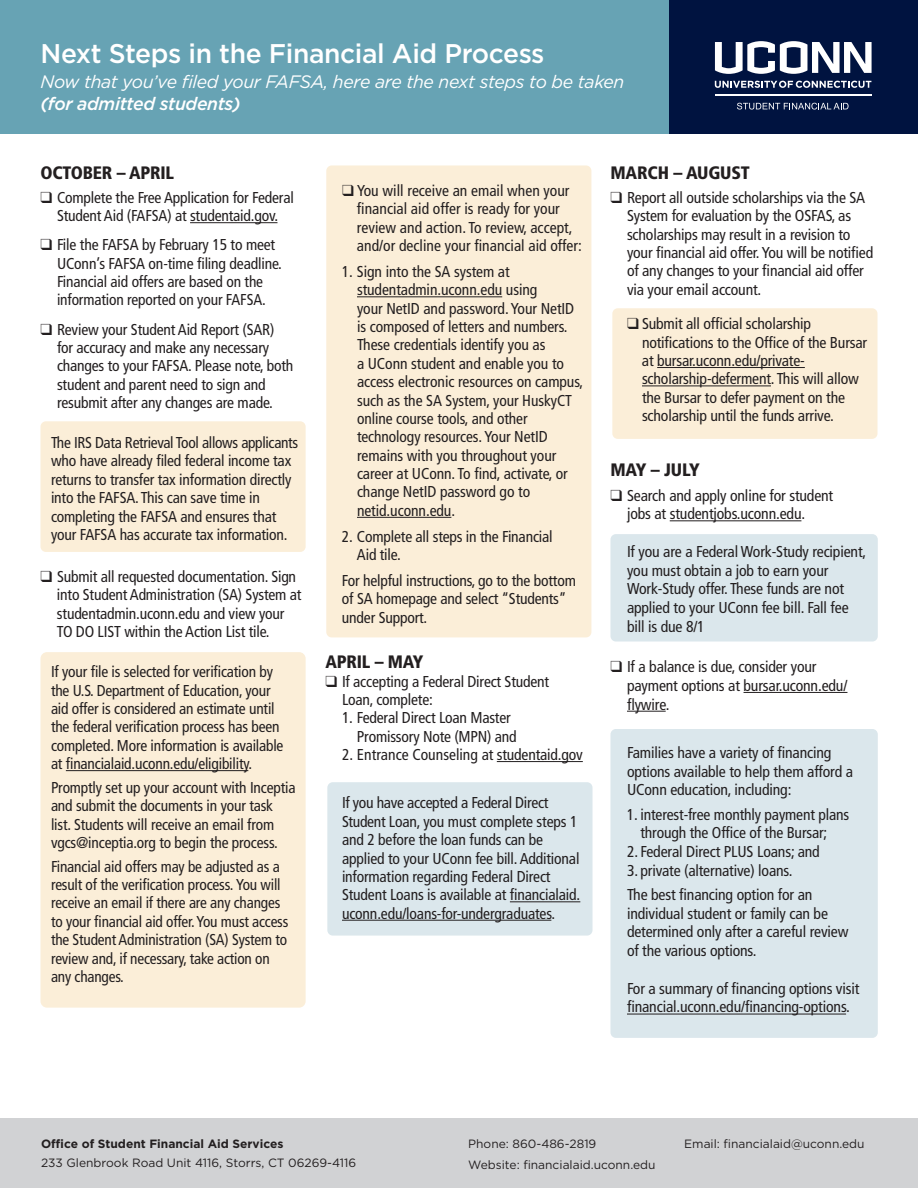
<style>
.page{position:relative;width:918px;height:1188px;background:#fff}
.page>*{position:absolute;margin:0;border:0;box-sizing:border-box;transform-origin:0 0}
.t1{font:500 27px "Gotham";letter-spacing:-.015em;color:#fff}
.t2{font:italic 18px "Gotham";letter-spacing:-.02em;color:#fff}
.t3{font:900 condensed 18px "Frutiger LT Std";letter-spacing:-.01em;color:#231f20}
.t4{font:italic 500 18px "Gotham";letter-spacing:-.02em;color:#fff}
.t5{font:condensed 15.75px/18.3px "Frutiger LT Std";letter-spacing:-.01em;color:#231f20}
.t6{font:12px "Gotham";color:#231f20}
.t7{font:700 12px "Gotham";color:#231f20}
</style>
<div class="page">
<div style="left:612px;top:308px;width:266px;height:131px;background:#fbeed8;border-radius:5px"></div>
<div style="left:327px;top:782px;width:265px;height:154px;background:#dbe7ec;border-radius:5px"></div>
<div style="left:611px;top:534px;width:267px;height:108px;background:#dbe7ec;border-radius:5px"></div>
<div style="left:611px;top:729px;width:267px;height:309px;background:#dbe7ec;border-radius:5px"></div>
<div style="left:41px;top:421px;width:265px;height:131px;background:#fbeed8;border-radius:5px"></div>
<div style="left:326px;top:165px;width:265px;height:472px;background:#fbeed8;border-radius:5px"></div>
<div style="left:40px;top:652px;width:266px;height:356px;background:#fbeed8;border-radius:6px"></div>
<div style="left:0;top:0;width:671px;height:134px;background:#67a3b4"></div>
<div style="left:669px;top:0;width:249px;height:134px;background:#001340"></div>
<hr style="left:190px;top:222px;width:88px;height:1px;background:#231f20">
<hr style="left:66px;top:770px;width:182px;height:1px;background:#231f20">
<hr style="left:357px;top:296px;width:145px;height:1px;background:#231f20">
<hr style="left:357px;top:517px;width:94px;height:1px;background:#231f20">
<hr style="left:497px;top:761px;width:86px;height:1px;background:#231f20">
<hr style="left:510px;top:901px;width:70px;height:1px;background:#231f20">
<hr style="left:342px;top:920px;width:209px;height:1px;background:#231f20">
<hr style="left:657px;top:367px;width:148px;height:1px;background:#231f20">
<hr style="left:642px;top:386px;width:129px;height:1px;background:#231f20">
<hr style="left:670px;top:520px;width:131px;height:1px;background:#231f20">
<hr style="left:744px;top:692px;width:103px;height:1px;background:#231f20">
<hr style="left:627px;top:711px;width:39px;height:1px;background:#231f20">
<hr style="left:627px;top:1014px;width:219px;height:1px;background:#231f20">
<div style="left:0;top:1119px;width:918px;height:69px;background:#d1d2d4"></div>
<svg style="left:715px;top:81px;width:156px;height:7px"></svg>
<svg style="left:715px;top:41px;width:157px;height:33px"></svg>
<svg style="left:737px;top:103px;width:112px;height:7px"></svg>
<hr style="left:715px;top:95px;width:156px;height:1px;background:#fff">
<p class="t1" style="left:40px;top:36px;width:506px">Next Steps in the Financial Aid Process</p>
<p class="t2" style="left:40px;top:70px;width:585px">Now that you’ve filed your FAFSA, here are the next steps to be taken</p>
<p class="t4" style="left:40px;top:92px;width:202px">(for admitted students)</p>
<p class="t3" style="left:40px;top:162px;width:135px">OCTOBER – APRIL</p>
<p class="t5" style="left:40px;top:188px;width:255px;text-align:center">❑ Complete the Free Application for Federal<br>Student Aid (FAFSA) at studentaid.gov.</p>
<p class="t5" style="left:57px;top:236px;width:226px;text-indent:-16px">❑ File the FAFSA by February 15 to meet UConn’s FAFSA on-time filing deadline.<br>Financial aid offers are based on the information reported on your FAFSA.</p>
<p class="t5" style="left:57px;top:320px;width:238px;text-indent:-16px">❑ Review your Student Aid Report (SAR) for accuracy and make any necessary changes to your FAFSA. Please note, both student and parent need to sign and resubmit after any changes are made.</p>
<p class="t5" style="left:51px;top:434px;width:249px">The IRS Data Retrieval Tool allows applicants who have already filed federal income tax returns to transfer tax information directly into the FAFSA. This can save time in completing the FAFSA and ensures that your FAFSA has accurate tax information.</p>
<p class="t5" style="left:57px;top:568px;width:246px;text-indent:-16px">❑ Submit all requested documentation. Sign into Student Administration (SA) System at studentadmin.uconn.edu and view your TO DO LIST within the Action List tile.</p>
<p class="t5" style="left:51px;top:663px;width:234px">If your file is selected for verification by the U.S. Department of Education, your aid offer is considered an estimate until the federal verification process has been completed. More information is available at financialaid.uconn.edu/eligibility.</p>
<p class="t5" style="left:51px;top:778px;width:246px">Promptly set up your account with Inceptia and submit the documents in your task list. Students will receive an email from vgcs@inceptia.org to begin the process.</p>
<p class="t5" style="left:51px;top:857px;width:239px">Financial aid offers may be adjusted as a result of the verification process. You will receive an email if there are any changes to your financial aid offer. You must access the Student Administration (SA) System to review and, if necessary, take action on any changes.</p>
<p class="t5" style="left:357px;top:181px;width:226px;text-indent:-15px">❑ You will receive an email when your financial aid offer is ready for your review and action. To review, accept, and/or decline your financial aid offer:</p>
<p class="t5" style="left:357px;top:262px;width:228px;text-indent:-15px">1. Sign into the SA system at studentadmin.uconn.edu using<br>your NetID and password. Your NetID is composed of letters and numbers.<br>These credentials identify you as<br>a UConn student and enable you to access electronic resources on campus, such as the SA System, your HuskyCT online course tools, and other technology resources. Your NetID remains with you throughout your career at UConn. To find, activate, or change NetID password go to netid.uconn.edu.</p>
<p class="t5" style="left:357px;top:527px;width:197px;text-indent:-15px">2. Complete all steps in the Financial<br>Aid tile.</p>
<p class="t5" style="left:342px;top:572px;width:235px">For helpful instructions, go to the bottom of SA homepage and select “Students” under Support.</p>
<p class="t3" style="left:326px;top:651px;width:99px">APRIL – MAY</p>
<p class="t5" style="left:342px;top:672px;width:209px;text-indent:-16px">❑ If accepting a Federal Direct Student<br>Loan, complete:</p>
<p class="t5" style="left:357px;top:709px;width:161px;text-indent:-15px">1. Federal Direct Loan Master<br>Promissory Note (MPN) and</p>
<p class="t5" style="left:342px;top:746px;width:242px">2. Entrance Counseling at studentaid.gov</p>
<p class="t5" style="left:342px;top:794px;width:240px">If you have accepted a Federal Direct Student Loan, you must complete steps 1 and 2 before the loan funds can be applied to your UConn fee bill. Additional information regarding Federal Direct Student Loans is available at financialaid. uconn.edu/loans-for-undergraduates.</p>
<p class="t3" style="left:610px;top:162px;width:141px">MARCH – AUGUST</p>
<p class="t5" style="left:627px;top:188px;width:248px;text-indent:-16px">❑ Report all outside scholarships via the SA System for evaluation by the OSFAS, as scholarships may result in a revision to your financial aid offer. You will be notified of any changes to your financial aid offer via your email account.</p>
<p class="t5" style="left:642px;top:315px;width:227px;text-indent:-15px">❑ Submit all official scholarship notifications to the Office of the Bursar at bursar.uconn.edu/private&shy;scholarship-deferment. This will allow the Bursar to defer payment on the scholarship until the funds arrive.</p>
<p class="t3" style="left:610px;top:459px;width:91px">MAY – JULY</p>
<p class="t5" style="left:627px;top:486px;width:208px;line-height:18.8px;text-indent:-16px">❑ Search and apply online for student jobs at studentjobs.uconn.edu.</p>
<p class="t5" style="left:627px;top:542px;width:241px;line-height:18.8px">If you are a Federal Work-Study recipient, you must obtain a job to earn your Work-Study offer. These funds are not applied to your UConn fee bill. Fall fee bill is due 8/1</p>
<p class="t5" style="left:627px;top:657px;width:222px;line-height:18.8px;text-indent:-16px">❑ If a balance is due, consider your payment options at bursar.uconn.edu/ flywire.</p>
<p class="t5" style="left:627px;top:743px;width:228px;line-height:18.8px">Families have a variety of financing options available to help them afford a<br>UConn education, including:</p>
<p class="t5" style="left:627px;top:805px;width:224px;line-height:18.8px;text-align:center">1. interest-free monthly payment plans through the Office of the Bursar;</p>
<p class="t5" style="left:627px;top:843px;width:194px">2. Federal Direct PLUS Loans; and</p>
<p class="t5" style="left:627px;top:861px;width:167px">3. private (alternative) loans.</p>
<p class="t5" style="left:627px;top:885px;width:223px;line-height:18.8px">The best financing option for an individual student or family can be determined only after a careful review of the various options.</p>
<p class="t5" style="left:627px;top:979px;width:234px;line-height:18.8px">For a summary of financing options visit financial.uconn.edu/financing-options.</p>
<p class="t7" style="left:41px;top:1136px;width:244px">Office of Student Financial Aid Services</p>
<p class="t6" style="left:41px;top:1155px;width:317px">233 Glenbrook Road Unit 4116, Storrs, CT 06269-4116</p>
<p class="t6" style="left:468px;top:1136px;width:130px">Phone: 860-486-2819</p>
<p class="t6" style="left:684px;top:1136px;width:182px">Email: financialaid@uconn.edu</p>
<p class="t6" style="left:468px;top:1157px;width:189px">Website: financialaid.uconn.edu</p>
</div>
